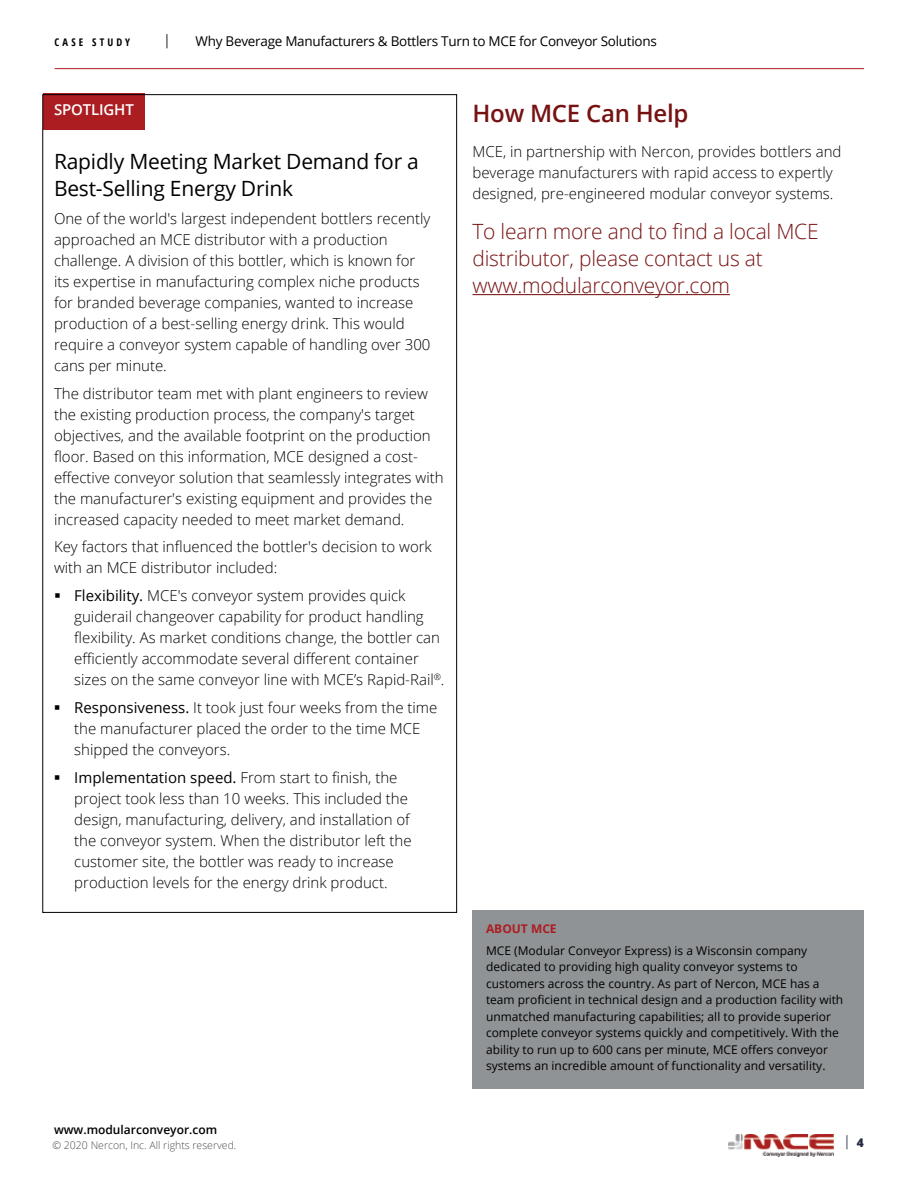
<style>
.page{position:relative;width:918px;height:1188px;background:#fff}
.page>*{position:absolute;margin:0;border:0;box-sizing:border-box;transform-origin:0 0}
.t1{font:600 24px "Open Sans";letter-spacing:-.01em;color:#771213}
.t2{font:300 21px/27px "Open Sans";letter-spacing:-.01em;color:#771213}
.t3{font:21px/27px "Open Sans";letter-spacing:-.01em;color:#000}
.t4{font:300 16.5px "Roboto Slab";color:#242945}
.t5{font:300 16.5px "Roboto Slab";color:#000}
.t6{font:300 15px/21px "Open Sans";color:#000}
.t7{font:600 15px "Open Sans";letter-spacing:-.01em;color:#fff}
.t8{font:13.5px "Open Sans";letter-spacing:-.02em;color:#000}
.t9{font:12px/16.5px "Open Sans";color:#000}
.t10{font:600 12px "Open Sans";color:#000}
.t11{font:700 12px "Open Sans";color:#ac1d21}
.t12{font:300 10.5px "Open Sans";color:#4d4d4f}
.t13{font:700 condensed 10.5px "Open Sans";letter-spacing:.3em;color:#000}
.s1{font-weight:400}
.s2{font-family:"Open Sans";font-weight:800;font-size:12px}
</style>
<div class="page">
<hr style="left:55px;top:68px;width:809px;height:1px;background:#ac1d21">
<img style="left:729px;top:1134px;width:105px;height:22px">
<div style="left:43px;top:93px;width:102px;height:37px;background:#ac1d21"></div>
<hr style="left:472px;top:294px;width:258px;height:1px;background:#771213">
<div style="left:472px;top:910px;width:392px;height:178px;background:#909395"></div>
<p class="t13" style="left:55px;top:34px;width:77px">CASE STUDY</p>
<p class="t5" style="left:166px;top:29px;width:5px">|</p>
<p class="t8" style="left:196px;top:32px;width:463px">Why Beverage Manufacturers &amp; Bottlers Turn to MCE for Conveyor Solutions</p>
<p class="t7" style="left:54px;top:99px;width:81px">SPOTLIGHT</p>
<h2 class="t3" style="left:54px;top:147px;width:366px">Rapidly Meeting Market Demand for a<br>Best-Selling Energy Drink</h2>
<p class="t6" style="left:54px;top:208px;width:378px">One of the world's largest independent bottlers recently approached an MCE distributor with a production challenge. A division of this bottler, which is known for its expertise in manufacturing complex niche products for branded beverage companies, wanted to increase production of a best-selling energy drink. This would require a conveyor system capable of handling over 300 cans per minute.</p>
<p class="t6" style="left:54px;top:382px;width:391px">The distributor team met with plant engineers to review the existing production process, the company's target objectives, and the available footprint on the production floor. Based on this information, MCE designed a cost&shy;effective conveyor solution that seamlessly integrates with the manufacturer's existing equipment and provides the increased capacity needed to meet market demand.</p>
<p class="t6" style="left:54px;top:536px;width:379px">Key factors that influenced the bottler's decision to work with an MCE distributor included:</p>
<p class="t6" style="left:74px;top:585px;width:372px"><span class="s1">Flexibility.</span> MCE's conveyor system provides quick guiderail changeover capability for product handling flexibility. As market conditions change, the bottler can efficiently accommodate several different container sizes on the same conveyor line with MCE’s Rapid-Rail<sup>®</sup>.</p>
<p class="t6" style="left:74px;top:697px;width:365px"><span class="s1">Responsiveness.</span> It took just four weeks from the time the manufacturer placed the order to the time MCE shipped the conveyors.</p>
<p class="t6" style="left:74px;top:766px;width:339px"><span class="s1">Implementation speed.</span> From start to finish, the project took less than 10 weeks. This included the design, manufacturing, delivery, and installation of the conveyor system. When the distributor left the customer site, the bottler was ready to increase production levels for the energy drink product.</p>
<p class="t10" style="left:54px;top:1121px;width:165px">www.modularconveyor.com</p>
<p class="t12" style="left:52px;top:1138px;width:185px">© 2020 Nercon, Inc. All rights reserved.</p>
<h1 class="t1" style="left:472px;top:97px;width:218px">How MCE Can Help</h1>
<p class="t6" style="left:472px;top:140px;width:371px">MCE, in partnership with Nercon, provides bottlers and beverage manufacturers with rapid access to expertly designed, pre-engineered modular conveyor systems.</p>
<h2 class="t2" style="left:472px;top:217px;width:348px">To learn more and to find a local MCE distributor, please contact us at www.modularconveyor.com</h2>
<p class="t11" style="left:486px;top:920px;width:72px">ABOUT MCE</p>
<p class="t9" style="left:486px;top:942px;width:359px">MCE (Modular Conveyor Express) is a Wisconsin company dedicated to providing high quality conveyor systems to customers across the country. As part of Nercon, MCE has a team proficient in technical design and a production facility with unmatched manufacturing capabilities; all to provide superior complete conveyor systems quickly and competitively. With the ability to run up to 600 cans per minute, MCE offers conveyor systems an incredible amount of functionality and versatility.</p>
<p class="t4" style="left:846px;top:1129px;width:20px">| <span class="s2">4</span></p>
</div>
